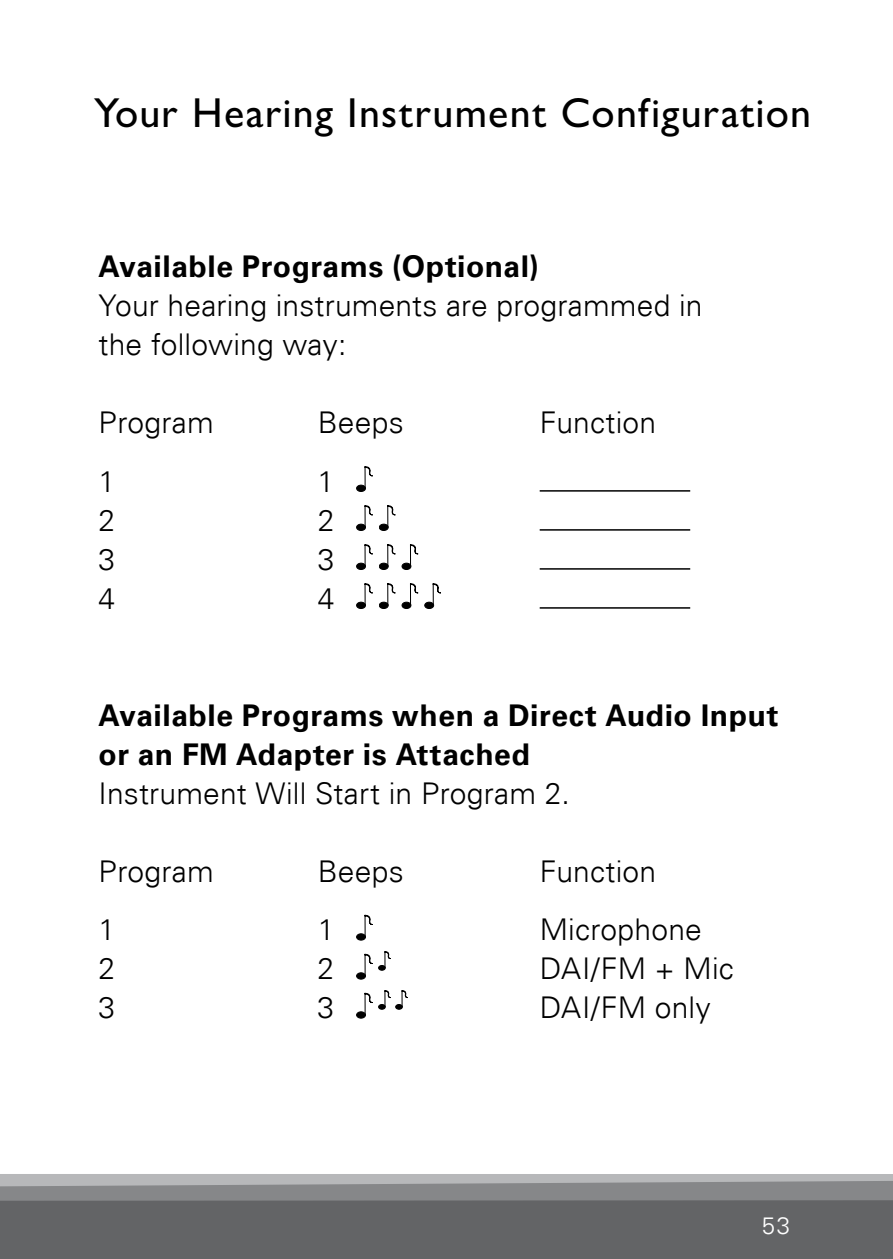
<style>
.page{position:relative;width:893px;height:1259px;background:#fff}
.page>*{position:absolute;margin:0;border:0;box-sizing:border-box;transform-origin:0 0}
.t1{font:500 42px "Gill Sans MT Pro";letter-spacing:.03em;color:#000}
.t2{font:300 30px/39px "Univers Com 45";letter-spacing:.005em;color:#000}
.t3{font:700 30px/39px "Univers Com 65";letter-spacing:.02em;color:#000}
.t4{font:300 24px "Univers Com 45";color:#fff}
</style>
<div class="page">
<div style="left:0;top:1174px;width:893px;height:85px;background:#b7b8ba"></div>
<svg style="left:0;top:1181px;width:893px;height:19px;background:#8c8d8f"></svg>
<div style="left:0;top:1200px;width:893px;height:59px;background:#636466"></div>
<div style="left:357px;top:485px;width:8px;height:6px;background:#000;border-radius:50%"></div>
<div style="left:356px;top:485px;width:10px;height:6px;border:1px solid #000;border-radius:50%"></div>
<svg style="left:364px;top:466px;width:9px;height:23px"></svg>
<hr style="left:540px;top:490px;width:150px;height:1px;background:#000">
<div style="left:357px;top:524px;width:8px;height:6px;background:#000;border-radius:50%"></div>
<div style="left:356px;top:524px;width:10px;height:6px;border:1px solid #000;border-radius:50%"></div>
<svg style="left:364px;top:505px;width:9px;height:23px"></svg>
<div style="left:379px;top:524px;width:9px;height:6px;background:#000;border-radius:50%"></div>
<div style="left:379px;top:524px;width:9px;height:6px;border:1px solid #000;border-radius:50%"></div>
<svg style="left:386px;top:505px;width:10px;height:23px"></svg>
<hr style="left:540px;top:529px;width:150px;height:1px;background:#000">
<div style="left:357px;top:563px;width:8px;height:6px;background:#000;border-radius:50%"></div>
<div style="left:356px;top:563px;width:10px;height:6px;border:1px solid #000;border-radius:50%"></div>
<svg style="left:364px;top:544px;width:9px;height:23px"></svg>
<div style="left:379px;top:563px;width:9px;height:6px;background:#000;border-radius:50%"></div>
<div style="left:379px;top:563px;width:9px;height:6px;border:1px solid #000;border-radius:50%"></div>
<svg style="left:386px;top:544px;width:10px;height:23px"></svg>
<div style="left:402px;top:563px;width:9px;height:6px;background:#000;border-radius:50%"></div>
<div style="left:402px;top:563px;width:9px;height:6px;border:1px solid #000;border-radius:50%"></div>
<svg style="left:409px;top:544px;width:10px;height:23px"></svg>
<hr style="left:540px;top:568px;width:150px;height:1px;background:#000">
<div style="left:357px;top:602px;width:8px;height:6px;background:#000;border-radius:50%"></div>
<div style="left:356px;top:602px;width:10px;height:6px;border:1px solid #000;border-radius:50%"></div>
<svg style="left:364px;top:583px;width:9px;height:23px"></svg>
<div style="left:379px;top:602px;width:9px;height:6px;background:#000;border-radius:50%"></div>
<div style="left:379px;top:602px;width:9px;height:6px;border:1px solid #000;border-radius:50%"></div>
<svg style="left:386px;top:583px;width:10px;height:23px"></svg>
<div style="left:402px;top:602px;width:9px;height:6px;background:#000;border-radius:50%"></div>
<div style="left:402px;top:602px;width:9px;height:6px;border:1px solid #000;border-radius:50%"></div>
<svg style="left:409px;top:583px;width:10px;height:23px"></svg>
<div style="left:425px;top:602px;width:9px;height:6px;background:#000;border-radius:50%"></div>
<div style="left:425px;top:602px;width:9px;height:6px;border:1px solid #000;border-radius:50%"></div>
<svg style="left:432px;top:583px;width:9px;height:23px"></svg>
<hr style="left:540px;top:607px;width:150px;height:1px;background:#000">
<div style="left:357px;top:933px;width:8px;height:7px;background:#000;border-radius:50%"></div>
<div style="left:356px;top:933px;width:10px;height:7px;border:1px solid #000;border-radius:50%"></div>
<svg style="left:364px;top:914px;width:9px;height:24px"></svg>
<div style="left:357px;top:972px;width:8px;height:7px;background:#000;border-radius:50%"></div>
<div style="left:356px;top:972px;width:10px;height:7px;border:1px solid #000;border-radius:50%"></div>
<svg style="left:364px;top:951px;width:27px;height:26px"></svg>
<div style="left:357px;top:1011px;width:8px;height:7px;background:#000;border-radius:50%"></div>
<div style="left:356px;top:1011px;width:10px;height:7px;border:1px solid #000;border-radius:50%"></div>
<svg style="left:364px;top:990px;width:44px;height:26px"></svg>
<h1 class="t1" style="left:94px;top:88px;width:718px">Your Hearing Instrument Configuration</h1>
<p class="t3" style="left:99px;top:247px;width:442px">Available Programs (Optional)</p>
<p class="t2" style="left:99px;top:286px;width:605px">Your hearing instruments are programmed in the following way:</p>
<p class="t2" style="left:99px;top:403px;width:117px">Program</p>
<p class="t2" style="left:318px;top:403px;width:88px">Beeps</p>
<p class="t2" style="left:540px;top:403px;width:118px">Function</p>
<p class="t2" style="left:99px;top:461px;width:18px">1</p>
<p class="t2" style="left:318px;top:461px;width:18px">1</p>
<p class="t2" style="left:99px;top:500px;width:18px">2</p>
<p class="t2" style="left:318px;top:500px;width:18px">2</p>
<p class="t2" style="left:99px;top:539px;width:18px">3</p>
<p class="t2" style="left:318px;top:539px;width:18px">3</p>
<p class="t2" style="left:99px;top:578px;width:18px">4</p>
<p class="t2" style="left:318px;top:578px;width:18px">4</p>
<p class="t3" style="left:99px;top:696px;width:681px">Available Programs when a Direct Audio Input or an FM Adapter is Attached</p>
<p class="t2" style="left:99px;top:773px;width:473px">Instrument Will Start in Program 2.</p>
<p class="t2" style="left:99px;top:851px;width:117px">Program</p>
<p class="t2" style="left:318px;top:851px;width:88px">Beeps</p>
<p class="t2" style="left:540px;top:851px;width:118px">Function</p>
<p class="t2" style="left:99px;top:910px;width:18px">1</p>
<p class="t2" style="left:318px;top:910px;width:18px">1</p>
<p class="t2" style="left:540px;top:910px;width:164px">Microphone</p>
<p class="t2" style="left:99px;top:949px;width:18px">2</p>
<p class="t2" style="left:318px;top:949px;width:18px">2</p>
<p class="t2" style="left:540px;top:949px;width:196px">DAI/FM + Mic</p>
<p class="t2" style="left:99px;top:988px;width:18px">3</p>
<p class="t2" style="left:318px;top:988px;width:18px">3</p>
<p class="t2" style="left:540px;top:988px;width:173px">DAI/FM only</p>
<p class="t4" style="left:762px;top:1210px;width:30px">53</p>
</div>
